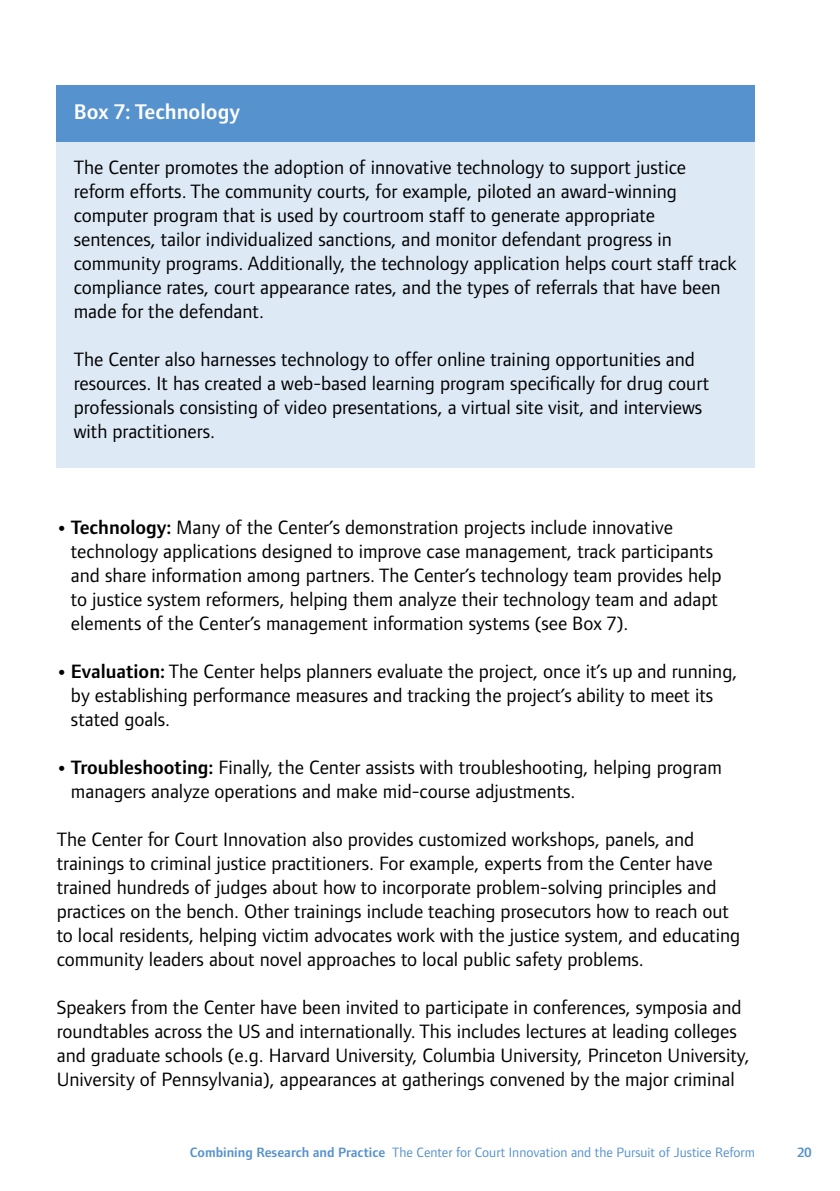
<style>
.page{position:relative;width:840px;height:1191px;background:#fff}
.page>*{position:absolute;margin:0;border:0;box-sizing:border-box;transform-origin:0 0}
.t1{font:600 22px "Foundry Form Sans";color:#fff}
.t2{font:20px/24px "Foundry Form Sans";color:#000}
.t3{font:14px "Foundry Form Sans";color:#5692ce}
.t4{font:600 14px "Foundry Form Sans";color:#5692ce}
.s1{font-weight:700;font-stretch:expanded}
.s2{font-weight:600}
</style>
<div class="page">
<div style="left:57px;top:97px;width:697px;height:371px;background:#dde9f5"></div>
<div style="left:57px;top:85px;width:697px;height:57px;background:#5692ce"></div>
<p class="t1" style="left:74px;top:100px;width:168px">Box 7: Technology</p>
<p class="t2" style="left:74px;top:155px;width:664px">The Center promotes the adoption of innovative technology to support justice reform efforts. The community courts, for example, piloted an award-winning computer program that is used by courtroom staff to generate appropriate sentences, tailor individualized sanctions, and monitor defendant progress in community programs. Additionally, the technology application helps court staff track compliance rates, court appearance rates, and the types of referrals that have been made for the defendant.</p>
<p class="t2" style="left:74px;top:347px;width:636px">The Center also harnesses technology to offer online training opportunities and resources. It has created a web-based learning program specifically for drug court professionals consisting of video presentations, a virtual site visit, and interviews with practitioners.</p>
<p class="t2" style="left:71px;top:515px;width:652px;text-indent:-14px"><span class="s1">•</span> <span class="s2">Technology:</span> Many of the Center’s demonstration projects include innovative technology applications designed to improve case management, track participants and share information among partners. The Center’s technology team provides help to justice system reformers, helping them analyze their technology team and adapt elements of the Center’s management information systems (see Box 7).</p>
<p class="t2" style="left:71px;top:659px;width:667px;text-indent:-14px"><span class="s1">•</span> <span class="s2">Evaluation:</span> The Center helps planners evaluate the project, once it’s up and running, by establishing performance measures and tracking the project’s ability to meet its stated goals.</p>
<p class="t2" style="left:71px;top:755px;width:652px;text-indent:-14px"><span class="s1">•</span> <span class="s2">Troubleshooting:</span> Finally, the Center assists with troubleshooting, helping program managers analyze operations and make mid-course adjustments.</p>
<p class="t2" style="left:57px;top:827px;width:684px">The Center for Court Innovation also provides customized workshops, panels, and trainings to criminal justice practitioners. For example, experts from the Center have trained hundreds of judges about how to incorporate problem-solving principles and practices on the bench. Other trainings include teaching prosecutors how to reach out to local residents, helping victim advocates work with the justice system, and educating community leaders about novel approaches to local public safety problems.</p>
<p class="t2" style="left:57px;top:995px;width:694px">Speakers from the Center have been invited to participate in conferences, symposia and roundtables across the US and internationally. This includes lectures at leading colleges and graduate schools (e.g. Harvard University, Columbia University, Princeton University, University of Pennsylvania), appearances at gatherings convened by the major criminal</p>
<p class="t3" style="left:190px;top:1144px;width:566px"><span class="s2">Combining Research and Practice</span> The Center for Court Innovation and the Pursuit of Justice Reform</p>
<p class="t4" style="left:797px;top:1144px;width:15px">20</p>
</div>
